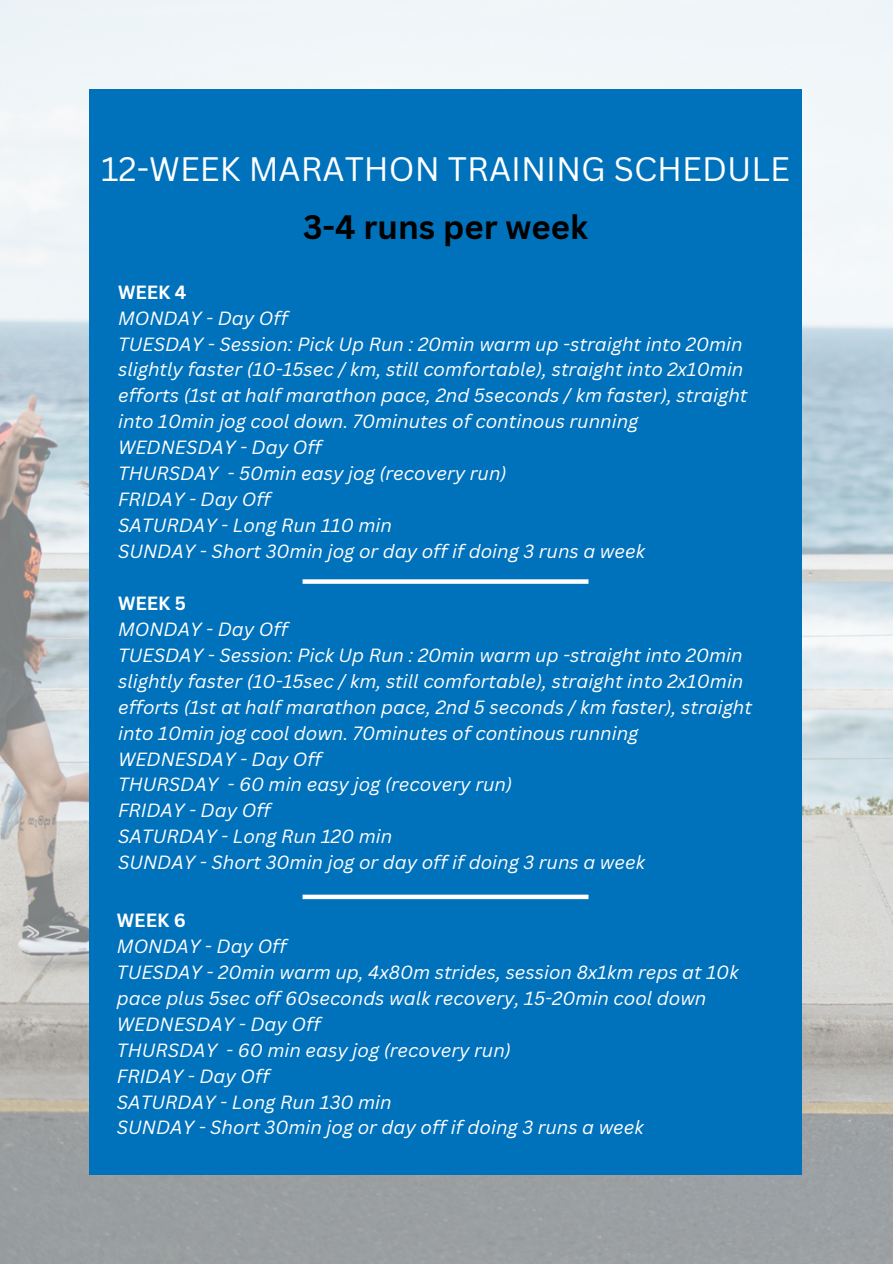
<style>
.page{position:relative;width:893px;height:1264px;background:#fff}
.page>*{position:absolute;margin:0;border:0;box-sizing:border-box;transform-origin:0 0}
.t1{font:33px "Canva Sans";color:#fff}
.t2{font:700 33px "Canva Sans";color:#000}
.t3{font:italic 18.6px/25.8px "Canva Sans";color:#fff}
.t4{font:700 18.6px "Canva Sans";color:#fff}
</style>
<div class="page">
<img style="left:0;top:0;width:892px;height:1263px">
<div style="left:89px;top:89px;width:712px;height:1085px;background:#0072bc"></div>
<div style="left:302px;top:579px;width:286px;height:5px;background:#fff"></div>
<div style="left:302px;top:894px;width:286px;height:5px;background:#fff"></div>
<p class="t1" style="left:101px;top:146px;width:690px">12-WEEK MARATHON TRAINING SCHEDULE</p>
<p class="t2" style="left:303px;top:203px;width:286px">3-4 runs per week</p>
<p class="t4" style="left:118px;top:279px;width:70px">WEEK 4</p>
<p class="t3" style="left:118px;top:304px;width:171px">MONDAY - Day Off</p>
<p class="t3" style="left:118px;top:330px;width:631px">TUESDAY - Session: Pick Up Run : 20min warm up -straight into 20min slightly faster (10-15sec / km, still comfortable), straight into 2x10min efforts (1st at half marathon pace, 2nd 5seconds / km faster), straight into 10min jog cool down. 70minutes of continous running</p>
<p class="t3" style="left:118px;top:434px;width:205px">WEDNESDAY - Day Off</p>
<p class="t3" style="left:118px;top:460px;width:390px">THURSDAY - 50min easy jog (recovery run)</p>
<p class="t3" style="left:118px;top:486px;width:154px">FRIDAY - Day Off</p>
<p class="t3" style="left:118px;top:511px;width:275px">SATURDAY - Long Run 110 min</p>
<p class="t3" style="left:118px;top:537px;width:528px">SUNDAY - Short 30min jog or day off if doing 3 runs a week</p>
<p class="t4" style="left:118px;top:590px;width:69px">WEEK 5</p>
<p class="t3" style="left:118px;top:616px;width:171px">MONDAY - Day Off</p>
<p class="t3" style="left:118px;top:642px;width:635px">TUESDAY - Session: Pick Up Run : 20min warm up -straight into 20min slightly faster (10-15sec / km, still comfortable), straight into 2x10min efforts (1st at half marathon pace, 2nd 5 seconds / km faster), straight into 10min jog cool down. 70minutes of continous running</p>
<p class="t3" style="left:118px;top:745px;width:205px">WEDNESDAY - Day Off</p>
<p class="t3" style="left:118px;top:771px;width:395px">THURSDAY - 60 min easy jog (recovery run)</p>
<p class="t3" style="left:118px;top:797px;width:154px">FRIDAY - Day Off</p>
<p class="t3" style="left:118px;top:823px;width:276px">SATURDAY - Long Run 120 min</p>
<p class="t3" style="left:118px;top:849px;width:528px">SUNDAY - Short 30min jog or day off if doing 3 runs a week</p>
<p class="t4" style="left:117px;top:907px;width:70px">WEEK 6</p>
<p class="t3" style="left:117px;top:933px;width:171px">MONDAY - Day Off</p>
<p class="t3" style="left:117px;top:958px;width:623px">TUESDAY - 20min warm up, 4x80m strides, session 8x1km reps at 10k pace plus 5sec off 60seconds walk recovery, 15-20min cool down</p>
<p class="t3" style="left:117px;top:1010px;width:205px">WEDNESDAY - Day Off</p>
<p class="t3" style="left:117px;top:1036px;width:395px">THURSDAY - 60 min easy jog (recovery run)</p>
<p class="t3" style="left:117px;top:1062px;width:154px">FRIDAY - Day Off</p>
<h1 class="t3" style="left:117px;top:1088px;width:276px">SATURDAY - Long Run 130 min</h1>
<h2 class="t3" style="left:117px;top:1114px;width:528px">SUNDAY - Short 30min jog or day off if doing 3 runs a week</h2>
</div>
